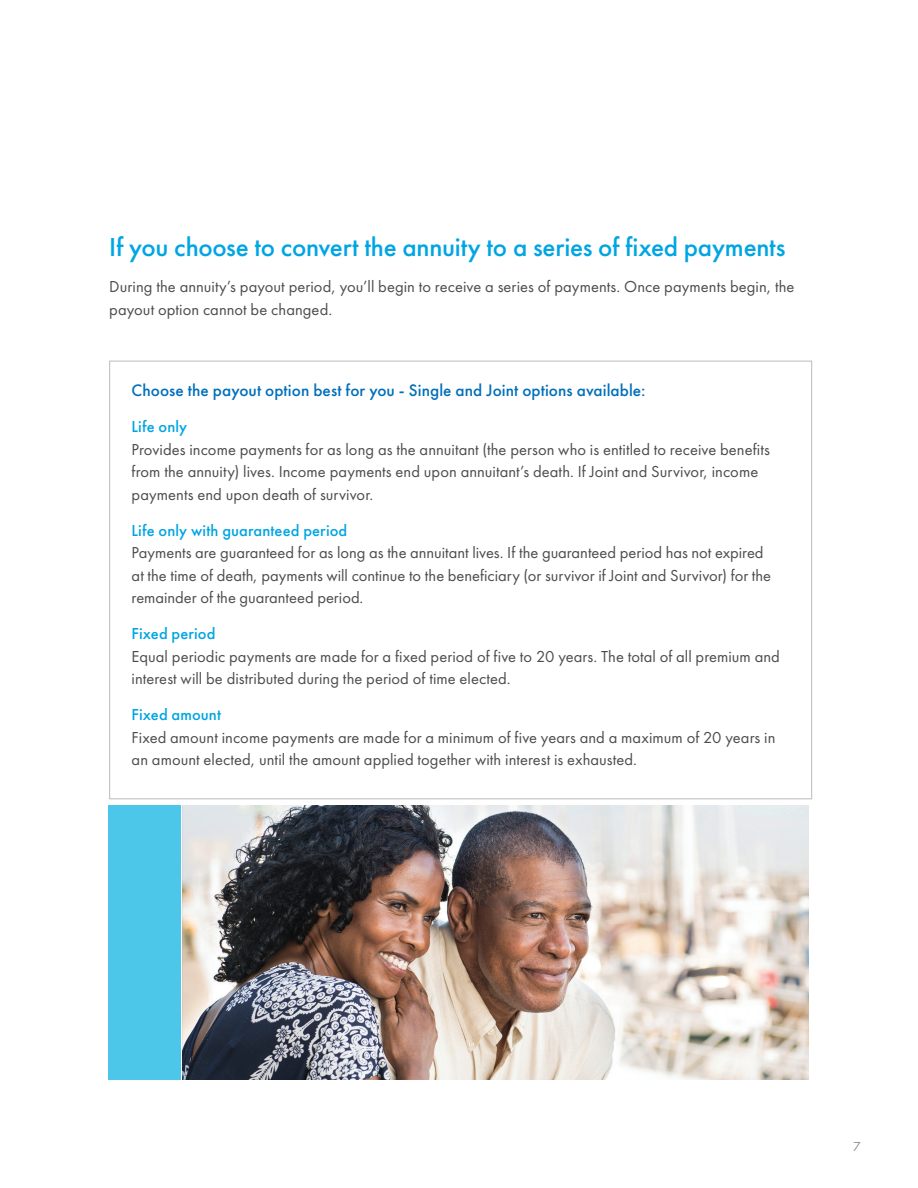
<style>
.page{position:relative;width:918px;height:1188px;background:#fff}
.page>*{position:absolute;margin:0;border:0;box-sizing:border-box;transform-origin:0 0}
.t1{font:500 27px "Futura PT";letter-spacing:-.01em;color:#00a5e3}
.t2{font:500 17.25px "Futura PT";letter-spacing:.005em;color:#006fba}
.t3{font:16.5px/22.5px "Futura PT";letter-spacing:.005em;color:#4b4c4d}
.t4{font:500 16.5px "Futura PT";letter-spacing:.005em;color:#00a5e3}
.t5{font:13.5px "Futura PT";color:#8f9194}
</style>
<div class="page">
<div style="left:109px;top:806px;width:72px;height:274px;background:#4dc7e9"></div>
<img style="left:182px;top:806px;width:626px;height:274px">
<h1 class="t1" style="left:109px;top:231px;width:678px">If you choose to convert the annuity to a series of fixed payments</h1>
<p class="t3" style="left:109px;top:275px;width:687px">During the annuity’s payout period, you’ll begin to receive a series of payments. Once payments begin, the payout option cannot be changed.</p>
<p class="t2" style="left:132px;top:380px;width:515px">Choose the payout option best for you - Single and Joint options available:</p>
<p class="t4" style="left:132px;top:417px;width:57px">Life only</p>
<p class="t3" style="left:132px;top:438px;width:640px">Provides income payments for as long as the annuitant (the person who is entitled to receive benefits from the annuity) lives. Income payments end upon annuitant’s death. If Joint and Survivor, income payments end upon death of survivor.</p>
<p class="t4" style="left:132px;top:520px;width:217px">Life only with guaranteed period</p>
<p class="t3" style="left:132px;top:541px;width:641px">Payments are guaranteed for as long as the annuitant lives. If the guaranteed period has not expired at the time of death, payments will continue to the beneficiary (or survivor if Joint and Survivor) for the remainder of the guaranteed period.</p>
<p class="t4" style="left:132px;top:624px;width:85px">Fixed period</p>
<p class="t3" style="left:132px;top:645px;width:650px">Equal periodic payments are made for a fixed period of five to 20 years. The total of all premium and interest will be distributed during the period of time elected.</p>
<p class="t4" style="left:132px;top:705px;width:91px">Fixed amount</p>
<p class="t3" style="left:132px;top:726px;width:645px">Fixed amount income payments are made for a minimum of five years and a maximum of 20 years in an amount elected, until the amount applied together with interest is exhausted.</p>
<p class="t5" style="left:853px;top:1138px;width:9px">7</p>
</div>
